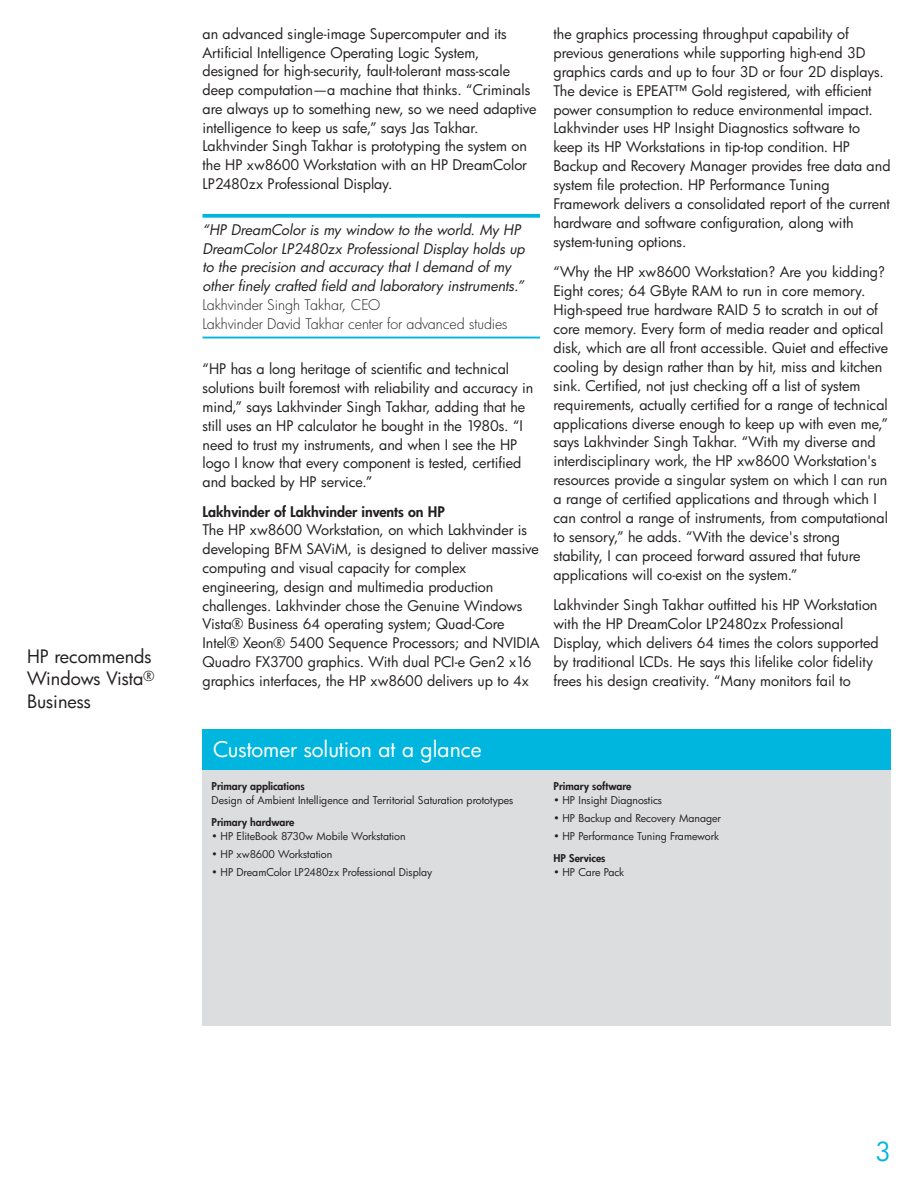
<style>
.page{position:relative;width:918px;height:1188px;background:#fff}
.page>*{position:absolute;margin:0;border:0;box-sizing:border-box;transform-origin:0 0}
.t1{font:25.5px "Futura Bk";color:#00b6de}
.t2{font:21px "Futura Bk";letter-spacing:-.005em;color:#fff}
.t3{font:18px/22.5px "Futura Bk";color:#231f20}
.t4{font:14.25px/18.9px "Futura Bk";color:#231f20}
.t5{font:italic 14.25px/18.8px "Futura Bk";color:#231f20}
.t6{font:14.25px/18.8px "Futura Lt";letter-spacing:-.005em;color:#231f20}
.t7{font:14.25px "Futura Hv";color:#231f20}
.t8{font:10.5px "Futura Bk";letter-spacing:-.005em;color:#231f20}
.t9{font:10.5px "Futura Hv";color:#231f20}
</style>
<div class="page">
<svg style="left:202px;top:214px;width:338px;height:4px"></svg>
<hr style="left:202px;top:337px;width:338px;height:1px;background:#00b6de">
<div style="left:203px;top:770px;width:688px;height:256px;background:#dcdddf"></div>
<div style="left:202px;top:729px;width:689px;height:41px;background:#00b6de"></div>
<p class="t3" style="left:27px;top:647px;width:129px">HP recommends<br>Windows Vista<sup>®<br></sup>Business</p>
<p class="t4" style="left:202px;top:25px;width:336px">an advanced single-image Supercomputer and its Artificial Intelligence Operating Logic System, designed for high-security, fault-tolerant mass-scale deep computation—a machine that thinks. “Criminals are always up to something new, so we need adaptive intelligence to keep us safe,” says Jas Takhar.<br>Lakhvinder Singh Takhar is prototyping the system on the HP xw8600 Workstation with an HP DreamColor LP2480zx Professional Display.</p>
<p class="t5" style="left:202px;top:221px;width:324px">“HP DreamColor is my window to the world. My HP DreamColor LP2480zx Professional Display holds up to the precision and accuracy that I demand of my other finely crafted field and laboratory instruments.”</p>
<p class="t6" style="left:202px;top:297px;width:306px">Lakhvinder Singh Takhar, CEO<br>Lakhvinder David Takhar center for advanced studies</p>
<p class="t4" style="left:202px;top:361px;width:332px">“HP has a long heritage of scientific and technical solutions built foremost with reliability and accuracy in mind,” says Lakhvinder Singh Takhar, adding that he still uses an HP calculator he bought in the 1980s. “I need to trust my instruments, and when I see the HP logo I know that every component is tested, certified and backed by HP service.”</p>
<p class="t7" style="left:202px;top:505px;width:244px">Lakhvinder of Lakhvinder invents on HP</p>
<p class="t4" style="left:202px;top:522px;width:339px">The HP xw8600 Workstation, on which Lakhvinder is developing BFM SAViM, is designed to deliver massive computing and visual capacity for complex engineering, design and multimedia production challenges. Lakhvinder chose the Genuine Windows Vista® Business 64 operating system; Quad-Core Intel® Xeon® 5400 Sequence Processors; and NVIDIA Quadro FX3700 graphics. With dual PCI-e Gen2 x16 graphics interfaces, the HP xw8600 delivers up to 4x</p>
<p class="t4" style="left:554px;top:25px;width:339px">the graphics processing throughput capability of previous generations while supporting high-end 3D graphics cards and up to four 3D or four 2D displays.<br>The device is EPEAT™ Gold registered, with efficient power consumption to reduce environmental impact.<br>Lakhvinder uses HP Insight Diagnostics software to keep its HP Workstations in tip-top condition. HP Backup and Recovery Manager provides free data and system file protection. HP Performance Tuning Framework delivers a consolidated report of the current hardware and software configuration, along with system-tuning options.</p>
<p class="t4" style="left:554px;top:264px;width:336px">“Why the HP xw8600 Workstation? Are you kidding?<br>Eight cores; 64 GByte RAM to run in core memory.<br>High-speed true hardware RAID 5 to scratch in out of core memory. Every form of media reader and optical disk, which are all front accessible. Quiet and effective cooling by design rather than by hit, miss and kitchen sink. Certified, not just checking off a list of system requirements, actually certified for a range of technical applications diverse enough to keep up with even me,” says Lakhvinder Singh Takhar. “With my diverse and interdisciplinary work, the HP xw8600 Workstation's resources provide a singular system on which I can run a range of certified applications and through which I can control a range of instruments, from computational to sensory,” he adds. “With the device's strong stability, I can proceed forward assured that future applications will co-exist on the system.”</p>
<p class="t4" style="left:554px;top:596px;width:327px">Lakhvinder Singh Takhar outfitted his HP Workstation with the HP DreamColor LP2480zx Professional Display, which delivers 64 times the colors supported by traditional LCDs. He says this lifelike color fidelity frees his design creativity. “Many monitors fail to</p>
<h2 class="t2" style="left:213px;top:740px;width:270px">Customer solution at a glance</h2>
<p class="t9" style="left:212px;top:782px;width:95px">Primary applications</p>
<p class="t8" style="left:212px;top:795px;width:303px">Design of Ambient Intelligence and Territorial Saturation prototypes</p>
<p class="t9" style="left:212px;top:818px;width:84px">Primary hardware</p>
<p class="t8" style="left:212px;top:831px;width:196px">• HP EliteBook 8730w Mobile Workstation</p>
<p class="t8" style="left:212px;top:849px;width:122px">• HP xw8600 Workstation</p>
<p class="t8" style="left:212px;top:867px;width:222px">• HP DreamColor LP2480zx Professional Display</p>
<p class="t9" style="left:554px;top:782px;width:79px">Primary software</p>
<p class="t8" style="left:554px;top:795px;width:110px">• HP Insight Diagnostics</p>
<p class="t8" style="left:554px;top:813px;width:169px">• HP Backup and Recovery Manager</p>
<p class="t8" style="left:554px;top:831px;width:167px">• HP Performance Tuning Framework</p>
<p class="t9" style="left:554px;top:854px;width:54px">HP Services</p>
<p class="t8" style="left:554px;top:867px;width:72px">• HP Care Pack</p>
<h1 class="t1" style="left:875px;top:1140px;width:17px">3</h1>
</div>
